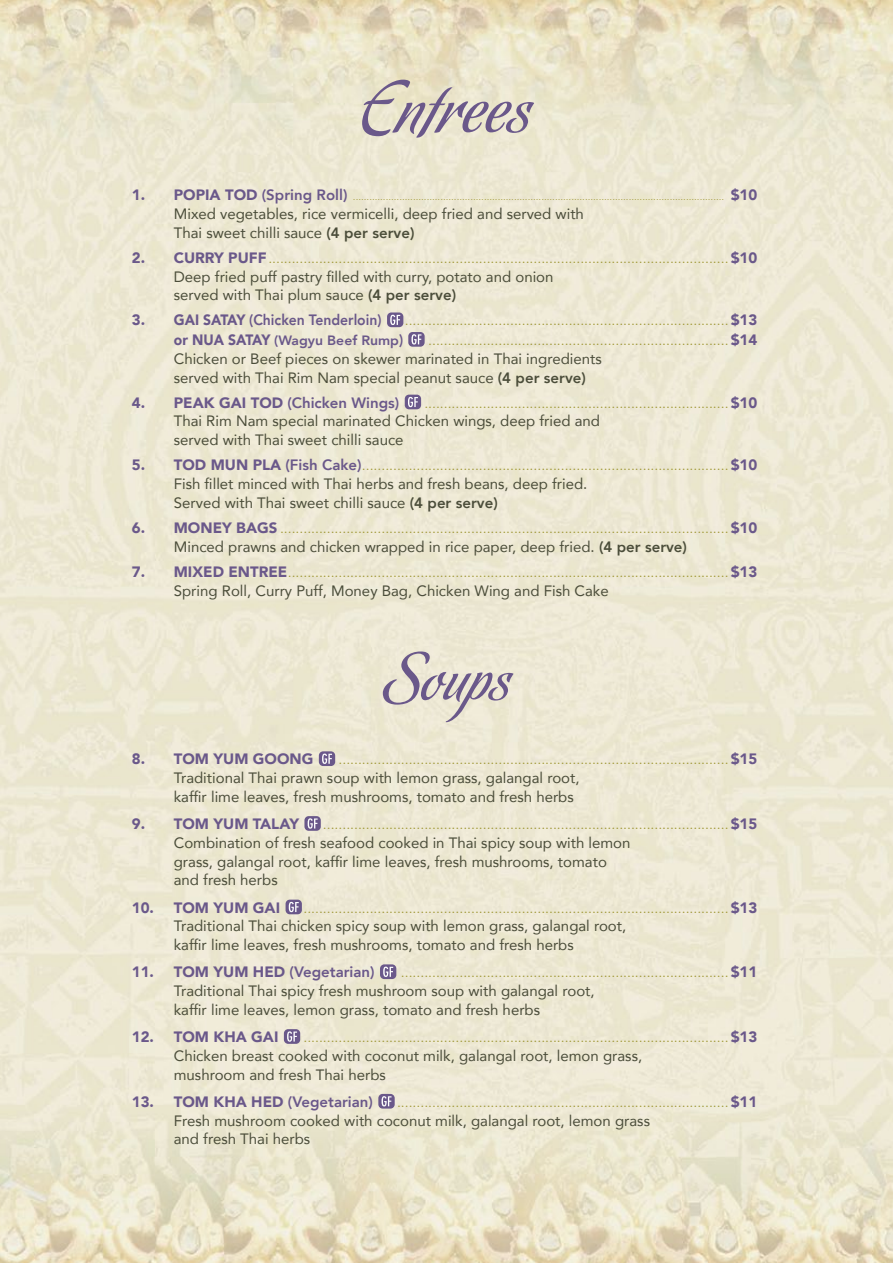
<style>
.page{position:relative;width:893px;height:1263px;background:#fff}
.page>*{position:absolute;margin:0;border:0;box-sizing:border-box;transform-origin:0 0}
.t1{font:72px "Koziupack OT";color:#6a588a}
.t2{font:64.5px "Koziupack OT";color:#6a588a}
.t3{font:15px/18.8px "Avenir";color:#4b4d3a}
.t4{font:300 15px/18.8px "Avenir";color:#9d9531}
.t5{font:900 15px "Avenir";color:#6a588a}
.t6{font:800 15px "Avenir";color:#6a588a;scale:.93 1}
.t7{font:800 15px "Avenir";color:#6a588a}
.t8{font:800 13.5px "Avenir";color:#6a588a}
.t9{font:300 10.5px "Avenir";color:#9d9531}
.s1{font-weight:900;font-size:15px;color:#6a588a}
.s2{font-weight:800;font-size:15px;color:#6a588a}
.s3{font-weight:800}
.s4{font-weight:900;color:#6a588a}
.s5{font-weight:400;color:#4b4d3a}
.s6{font-weight:800;color:#4b4d3a}
.s7{font-weight:900}
.s8{font-weight:900;font-size:15px}
.s9{font-size:15px}
.s10{font-weight:300;color:#9d9531}
.s11{font-weight:800;color:#6a588a}
</style>
<div class="page">
<img style="left:0;top:0;width:893px;height:1263px">
<div style="left:387px;top:312px;width:16px;height:15px;background:#6a588a;border-radius:4px"></div>
<svg style="left:390px;top:315px;width:10px;height:10px"></svg>
<div style="left:408px;top:332px;width:17px;height:15px;background:#6a588a;border-radius:4px"></div>
<svg style="left:411px;top:334px;width:10px;height:11px"></svg>
<div style="left:405px;top:395px;width:16px;height:14px;background:#6a588a;border-radius:4px"></div>
<svg style="left:408px;top:397px;width:10px;height:10px"></svg>
<div style="left:319px;top:751px;width:16px;height:15px;background:#6a588a;border-radius:4px"></div>
<svg style="left:322px;top:754px;width:10px;height:10px"></svg>
<div style="left:304px;top:816px;width:17px;height:15px;background:#6a588a;border-radius:4px"></div>
<svg style="left:308px;top:818px;width:10px;height:11px"></svg>
<div style="left:286px;top:900px;width:16px;height:14px;background:#6a588a;border-radius:4px"></div>
<svg style="left:289px;top:902px;width:10px;height:10px"></svg>
<div style="left:380px;top:964px;width:16px;height:15px;background:#6a588a;border-radius:4px"></div>
<svg style="left:383px;top:967px;width:10px;height:10px"></svg>
<div style="left:284px;top:1029px;width:16px;height:15px;background:#6a588a;border-radius:4px"></div>
<svg style="left:287px;top:1031px;width:10px;height:11px"></svg>
<svg style="left:378px;top:1094px;width:17px;height:14px"></svg>
<svg style="left:382px;top:1096px;width:10px;height:10px"></svg>
<h1 class="t1" style="left:362px;top:65px;width:170px">Entrees</h1>
<p class="t9" style="left:132px;top:190px;width:627px"><span class="s1">1. POPIA TOD</span> <span class="s2">(Spring Roll)</span> ........................................................................................................................................ <span class="s1">$10</span></p>
<p class="t3" style="left:174px;top:204px;width:412px">Mixed vegetables, rice vermicelli, deep fried and served with<br>Thai sweet chilli sauce <span class="s3">(4 per serve)</span></p>
<p class="t4" style="left:174px;top:248px;width:585px;text-indent:-42px"><span class="s4">2. CURRY PUFF</span>......................................................................................................................<span class="s4">$10<br></span><span class="s5">Deep fried puff pastry filled with curry, potato and onion<br>served with Thai plum sauce</span> <span class="s6">(4 per serve)</span></p>
<p class="t6" style="left:132px;top:309px;width:270px"><span class="s7">3. GAI SATAY</span> (Chicken Tenderloin)</p>
<p class="t4" style="left:405px;top:311px;width:354px">...................................................................................<span class="s4">$13</span></p>
<p class="t8" style="left:174px;top:330px;width:231px"><span class="s8">or NUA SATAY</span> (Wagyu Beef Rump<span class="s9">)</span></p>
<p class="t3" style="left:174px;top:330px;width:585px;text-indent:254px"><span class="s10">.............................................................................</span><span class="s4">$14<br></span>Chicken or Beef pieces on skewer marinated in Thai ingredients<br>served with Thai Rim Nam special peanut sauce <span class="s3">(4 per serve)</span></p>
<p class="t7" style="left:132px;top:391px;width:269px"><span class="s7">4. PEAK GAI TOD</span> (Chicken Wings)</p>
<p class="t3" style="left:174px;top:393px;width:585px;text-indent:250px"><span class="s10">..............................................................................</span><span class="s4">$10<br></span>Thai Rim Nam special marinated Chicken wings, deep fried and<br>served with Thai sweet chilli sauce</p>
<p class="t4" style="left:174px;top:456px;width:585px;text-indent:-42px"><span class="s4">5. TOD MUN PLA</span> <span class="s11">(Fish Cake)</span>..............................................................................................<span class="s4">$10<br></span><span class="s5">Fish fillet minced with Thai herbs and fresh beans, deep fried.<br>Served with Thai sweet chilli sauce</span> <span class="s6">(4 per serve)</span></p>
<p class="t4" style="left:174px;top:518px;width:585px;text-indent:-42px"><span class="s4">6. MONEY BAGS</span> ...................................................................................................................<span class="s4">$10<br></span><span class="s5">Minced prawns and chicken wrapped in rice paper, deep fried.</span> <span class="s6">(4 per serve)</span></p>
<p class="t4" style="left:174px;top:562px;width:585px;text-indent:-42px"><span class="s4">7. MIXED ENTREE</span>.................................................................................................................<span class="s4">$13<br></span><span class="s5">Spring Roll, Curry Puff, Money Bag, Chicken Wing and Fish Cake</span></p>
<h2 class="t2" style="left:383px;top:639px;width:129px">Soups</h2>
<p class="t3" style="left:174px;top:749px;width:585px;text-indent:165px"><span class="s10">....................................................................................................</span><span class="s4">$15<br></span>Traditional Thai prawn soup with lemon grass, galangal root,<br>kaffir lime leaves, fresh mushrooms, tomato and fresh herbs</p>
<p class="t5" style="left:132px;top:811px;width:169px">9. TOM YUM TALAY</p>
<p class="t5" style="left:132px;top:746px;width:183px">8. TOM YUM GOONG</p>
<p class="t3" style="left:174px;top:814px;width:585px;text-indent:149px"><span class="s10">........................................................................................................</span><span class="s4">$15<br></span>Combination of fresh seafood cooked in Thai spicy soup with lemon<br>grass, galangal root, kaffir lime leaves, fresh mushrooms, tomato<br>and fresh herbs</p>
<p class="t5" style="left:132px;top:894px;width:150px">10. TOM YUM GAI</p>
<p class="t3" style="left:174px;top:897px;width:585px;text-indent:130px"><span class="s10">.............................................................................................................</span><span class="s4">$13<br></span>Traditional Thai chicken spicy soup with lemon grass, galangal root,<br>kaffir lime leaves, fresh mushrooms, tomato and fresh herbs</p>
<p class="t5" style="left:132px;top:959px;width:244px">11. TOM YUM HED <span class="s3">(Vegetarian)</span></p>
<p class="t3" style="left:174px;top:962px;width:585px;text-indent:227px"><span class="s10">....................................................................................</span><span class="s4">$11<br></span>Traditional Thai spicy fresh mushroom soup with galangal root,<br>kaffir lime leaves, lemon grass, tomato and fresh herbs</p>
<p class="t5" style="left:132px;top:1024px;width:148px">12. TOM KHA GAI</p>
<p class="t4" style="left:174px;top:1027px;width:585px;text-indent:130px">.............................................................................................................<span class="s4">$13<br></span><span class="s5">Chicken breast cooked with coconut milk, galangal root, lemon grass,<br>mushroom and fresh Thai herbs</span></p>
<p class="t5" style="left:132px;top:1089px;width:243px">13. TOM KHA HED <span class="s3">(Vegetarian)</span></p>
<p class="t4" style="left:174px;top:1092px;width:585px;text-indent:223px">.....................................................................................<span class="s4">$11<br></span><span class="s5">Fresh mushroom cooked with coconut milk, galangal root, lemon grass<br>and fresh Thai herbs</span></p>
</div>
